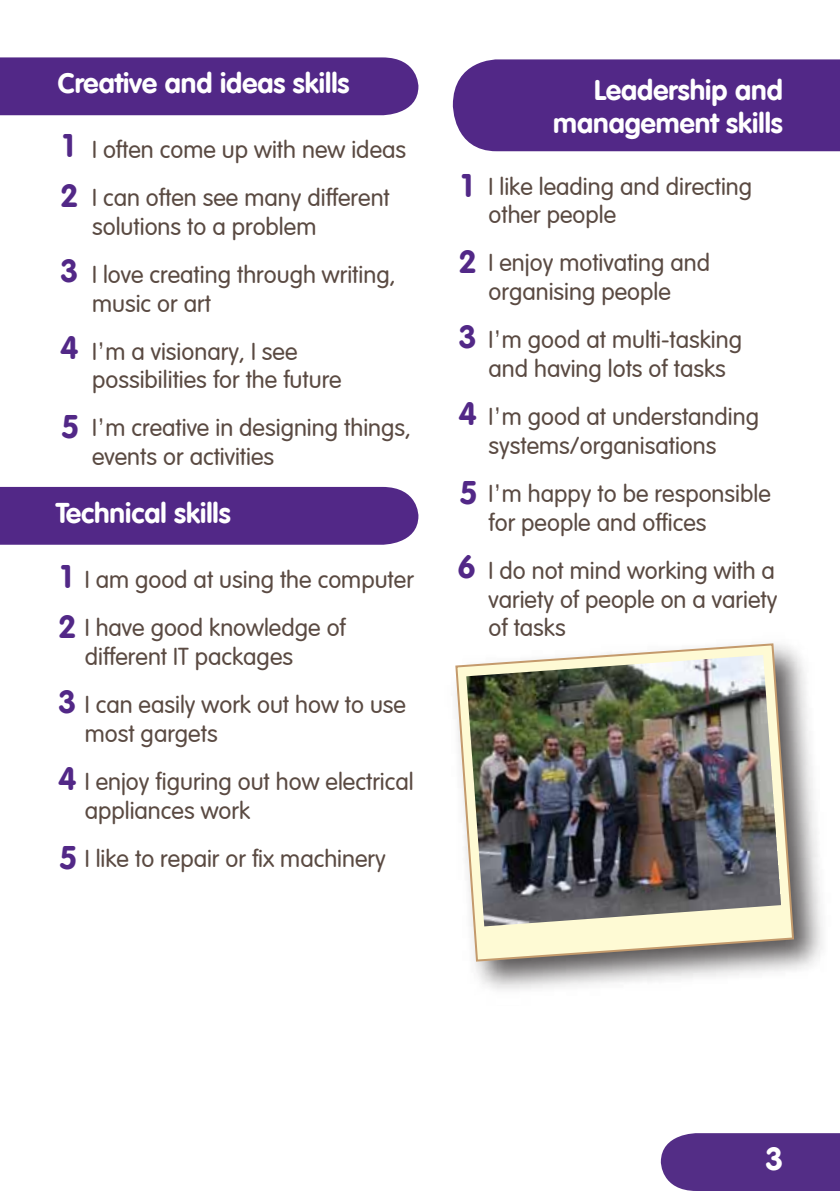
<style>
.page{position:relative;width:840px;height:1191px;background:#fff}
.page>*{position:absolute;margin:0;border:0;box-sizing:border-box;transform-origin:0 0}
.t1{font:700 32px/50.6px "VAG Rounded LT";color:#522887}
.t2{font:700 32px "VAG Rounded LT";color:#fff}
.t3{font:700 28px/33.6px "VAG Rounded LT";color:#fff;text-align:right}
.t4{font:300 24px/48px "VAG Rounded";color:#5a4a42}
.s1{font-family:"Century Gothic";font-weight:400}
</style>
<div class="page">
<div style="left:660px;top:1133px;width:179px;height:58px;background:#532d86"></div>
<div style="left:0;top:57px;width:418px;height:58px;background:#522887"></div>
<div style="left:0;top:487px;width:418px;height:58px;background:#522887"></div>
<div style="left:452px;top:59px;width:387px;height:92px;background:#522887"></div>
<img style="left:475px;top:651px;width:348px;height:339px">
<svg style="left:455px;top:643px;width:339px;height:319px"></svg>
<img style="left:466px;top:655px;width:314px;height:271px">
<p class="t3" style="left:58px;top:68px;width:293px">Creative and ideas skills</p>
<p class="t1" style="left:60px;top:121px;width:20px">1<br>2</p>
<p class="t1" style="left:60px;top:247px;width:20px">3</p>
<p class="t1" style="left:60px;top:324px;width:20px">4</p>
<p class="t1" style="left:61px;top:402px;width:20px">5</p>
<p class="t4" style="left:92px;top:126px;width:315px">I often come up with new ideas<br>I can often see many different</p>
<p class="t4" style="left:92px;top:203px;width:305px">solutions to a problem<br>I love creating through writing,</p>
<p class="t4" style="left:92px;top:280px;width:207px">music or art<br>I<span class="s1">’</span>m a visionary, I see</p>
<p class="t4" style="left:92px;top:357px;width:320px">possibilities for the future<br>I<span class="s1">’</span>m creative in designing things,</p>
<p class="t4" style="left:92px;top:434px;width:183px">events or activities</p>
<p class="t3" style="left:56px;top:497px;width:176px">Technical skills</p>
<p class="t1" style="left:58px;top:552px;width:20px">1<br>2</p>
<p class="t1" style="left:58px;top:678px;width:20px">3</p>
<p class="t1" style="left:58px;top:754px;width:20px">4</p>
<p class="t1" style="left:59px;top:833px;width:20px">5</p>
<p class="t4" style="left:85px;top:556px;width:330px">I am good at using the computer<br>I have good knowledge of</p>
<p class="t4" style="left:85px;top:633px;width:323px">different IT packages<br>I can easily work out how to use</p>
<p class="t4" style="left:85px;top:710px;width:330px">most gargets<br>I enjoy figuring out how electrical</p>
<p class="t4" style="left:85px;top:787px;width:302px">appliances work<br>I like to repair or fix machinery</p>
<p class="t1" style="left:460px;top:161px;width:13px">1</p>
<p class="t1" style="left:458px;top:238px;width:20px">2</p>
<p class="t1" style="left:458px;top:313px;width:20px">3</p>
<p class="t1" style="left:458px;top:390px;width:20px">4</p>
<p class="t1" style="left:459px;top:468px;width:20px">5</p>
<p class="t1" style="left:457px;top:542px;width:20px">6</p>
<p class="t3" style="left:553px;top:74px;width:231px">Leadership and management skills</p>
<p class="t4" style="left:488px;top:173px;width:265px;line-height:28.8px">I like leading and directing other people</p>
<p class="t4" style="left:488px;top:249px;width:223px;line-height:28.8px">I enjoy motivating and organising people</p>
<p class="t4" style="left:488px;top:326px;width:255px;line-height:28.8px">I<span class="s1">’</span>m good at multi-tasking and having lots of tasks</p>
<p class="t4" style="left:488px;top:403px;width:272px;line-height:28.8px">I<span class="s1">’</span>m good at understanding systems/organisations</p>
<p class="t4" style="left:488px;top:480px;width:284px;line-height:28.8px">I<span class="s1">’</span>m happy to be responsible for people and offices</p>
<p class="t4" style="left:488px;top:557px;width:290px;line-height:28.8px;text-align:justify">I do not mind working with a variety of people on a variety of tasks</p>
<p class="t2" style="left:764px;top:1140px;width:20px">3</p>
</div>
